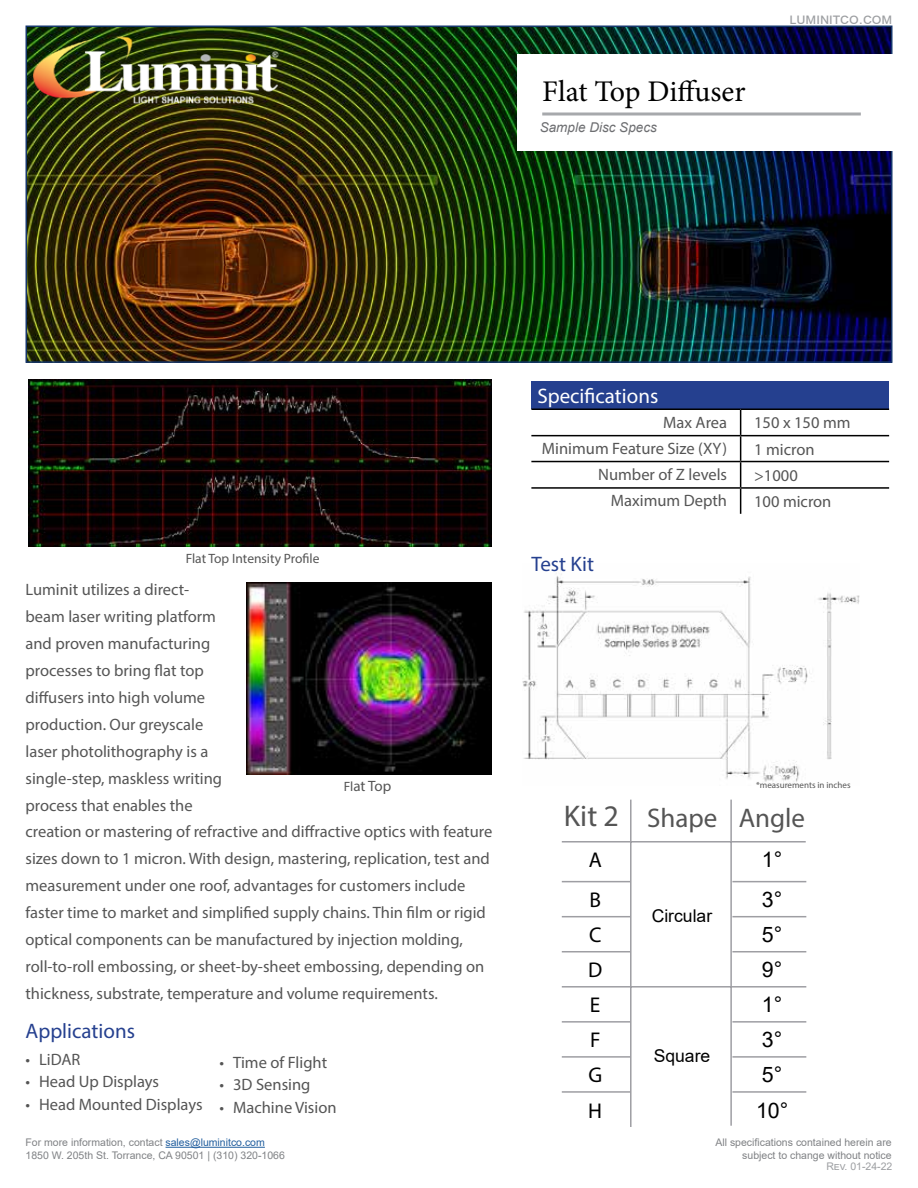
<style>
.page{position:relative;width:918px;height:1188px;background:#fff}
.page>*{position:absolute;margin:0;border:0;box-sizing:border-box;transform-origin:0 0}
.t1{font:30px "Minion Pro";color:#000}
.t2{font:30px "Myriad Pro";color:#555}
.t3{font:27px "Myriad Pro";color:#555}
.t4{font:21.45px/35.1px "Arial";color:#000}
.t5{font:21.45px/35.1px "Myriad Pro";color:#000}
.t6{font:21px "Myriad Pro";color:#25408f}
.t7{font:21px "Myriad Pro";color:#fff}
.t8{font:17.55px "Arial";color:#000}
.t9{font:16.5px/27px "Myriad Pro";color:#555}
.t10{font:15px "Arial";color:#9d9fa2}
.t11{font:15px "Myriad Pro";color:#555}
.t12{font:13.5px "Myriad Pro";color:#555}
.t13{font:italic 13.5px "Arial";color:#6d6e71}
.t14{font:10.5px/12.6px "Arial";color:#808285}
.t15{font:10.5px "Arial";color:#9d9fa2}
.t16{font:9px "Myriad Pro";color:#555}
.s1{font-size:13.5px}
.s2{color:#215e9e}
</style>
<div class="page">
<img style="left:247px;top:582px;width:245px;height:193px">
<img style="left:28px;top:379px;width:464px;height:167px">
<div style="left:531px;top:382px;width:358px;height:27px;background:#25408f"></div>
<hr style="left:531px;top:409px;width:210px;height:1px;background:#000">
<hr style="left:741px;top:409px;width:148px;height:1px;background:#000">
<hr style="left:531px;top:435px;width:210px;height:1px;background:#000">
<hr style="left:741px;top:435px;width:148px;height:1px;background:#000">
<hr style="left:531px;top:461px;width:210px;height:1px;background:#000">
<hr style="left:741px;top:461px;width:148px;height:1px;background:#000">
<hr style="left:531px;top:487px;width:210px;height:2px;background:#000">
<hr style="left:741px;top:487px;width:148px;height:2px;background:#000">
<svg style="left:740px;top:410px;width:1px;height:104px"></svg>
<hr style="left:562px;top:881px;width:69px;height:1px;background:#9e9ea3">
<hr style="left:562px;top:951px;width:69px;height:1px;background:#9e9ea3">
<hr style="left:562px;top:1021px;width:69px;height:2px;background:#9e9ea3">
<hr style="left:562px;top:1091px;width:69px;height:2px;background:#9e9ea3">
<hr style="left:732px;top:881px;width:74px;height:1px;background:#9e9ea3">
<hr style="left:732px;top:916px;width:74px;height:1px;background:#9e9ea3">
<hr style="left:562px;top:916px;width:69px;height:1px;background:#9e9ea3">
<hr style="left:732px;top:951px;width:74px;height:1px;background:#9e9ea3">
<hr style="left:562px;top:986px;width:244px;height:2px;background:#9e9ea3">
<hr style="left:732px;top:1021px;width:74px;height:2px;background:#9e9ea3">
<hr style="left:732px;top:1056px;width:74px;height:2px;background:#9e9ea3">
<hr style="left:562px;top:1056px;width:69px;height:2px;background:#9e9ea3">
<hr style="left:732px;top:1091px;width:74px;height:2px;background:#9e9ea3">
<hr style="left:630px;top:800px;width:2px;height:327px;background:#9e9ea3">
<hr style="left:730px;top:800px;width:2px;height:326px;background:#9e9ea3">
<hr style="left:562px;top:841px;width:244px;height:2px;background:#9e9ea3">
<img style="left:522px;top:570px;width:338px;height:216px">
<hr style="left:166px;top:1147px;width:99px;height:1px;background:#215e9e">
<img style="left:29px;top:29px;width:860px;height:331px">
<div style="left:26px;top:26px;width:866px;height:337px;border:2px solid #16376c"></div>
<div style="left:517px;top:54px;width:399px;height:96px;background:#fff"></div>
<svg style="left:542px;top:112px;width:319px;height:4px"></svg>
<img style="left:33px;top:28px;width:248px;height:76px">
<h1 class="t1" style="left:542px;top:72px;width:205px">Flat Top Diffuser</h1>
<p class="t13" style="left:540px;top:118px;width:119px">Sample Disc Specs</p>
<p class="t10" style="left:789px;top:9px;width:105px">luminitco.com</p>
<p class="t7" style="left:537px;top:383px;width:122px">Specifications</p>
<p class="t12" style="left:186px;top:550px;width:135px">Flat Top Intensity Profile</p>
<p class="t9" style="left:26px;top:575px;width:198px">Luminit utilizes a direct&shy;beam laser writing platform and proven manufacturing processes to bring flat top diffusers into high volume production. Our greyscale laser photolithography is a single-step, maskless writing process that enables the</p>
<p class="t11" style="left:344px;top:777px;width:49px"><span class="s1">Fl</span>at Top</p>
<p class="t9" style="left:25px;top:818px;width:468px">creation or mastering of refractive and diffractive optics with feature sizes down to 1 micron. With design, mastering, replication, test and measurement under one roof, advantages for customers include faster time to market and simplified supply chains. Thin film or rigid optical components can be manufactured by injection molding, roll-to-roll embossing, or sheet-by-sheet embossing, depending on thickness, substrate, temperature and volume requirements.</p>
<p class="t6" style="left:26px;top:1018px;width:111px">Applications</p>
<p class="t9" style="left:26px;top:1046px;width:56px">• LiDAR</p>
<p class="t9" style="left:26px;top:1068px;width:135px">• Head Up Displays</p>
<p class="t9" style="left:26px;top:1091px;width:179px">• Head Mounted Displays</p>
<p class="t9" style="left:220px;top:1048px;width:109px">• Time of Flight</p>
<p class="t9" style="left:220px;top:1071px;width:92px">• 3D Sensing</p>
<p class="t9" style="left:220px;top:1093px;width:118px">• Machine Vision</p>
<p class="t9" style="left:663px;top:408px;width:65px">Max Area</p>
<p class="t9" style="left:754px;top:409px;width:98px">150 x 150 mm</p>
<p class="t9" style="left:542px;top:435px;width:187px">Minimum Feature Size (XY)</p>
<p class="t9" style="left:754px;top:435px;width:62px">1 micron</p>
<p class="t9" style="left:598px;top:461px;width:130px">Number of Z levels</p>
<p class="t9" style="left:754px;top:461px;width:45px">&gt;1000</p>
<p class="t9" style="left:611px;top:487px;width:118px">Maximum Depth</p>
<p class="t9" style="left:754px;top:488px;width:79px">100 micron</p>
<p class="t6" style="left:531px;top:551px;width:64px">Test Kit</p>
<h1 class="t2" style="left:564px;top:797px;width:57px">Kit 2</h1>
<h3 class="t5" style="left:589px;top:840px;width:15px;line-height:39.9px">A<br>B</h3>
<h3 class="t5" style="left:588px;top:917px;width:16px;text-align:justify">C D E F G H</h3>
<p class="t16" style="left:756px;top:780px;width:96px">*measurements in inches</p>
<h2 class="t3" style="left:647px;top:801px;width:160px">Shape Angle</h2>
<p class="t8" style="left:652px;top:903px;width:62px">Circular</p>
<p class="t8" style="left:654px;top:1044px;width:58px">Square</p>
<h3 class="t4" style="left:762px;top:840px;width:22px;line-height:39.9px">1°<br>3°</h3>
<h3 class="t4" style="left:762px;top:917px;width:22px;text-align:justify">5° 9° 1° 3° 5°</h3>
<h3 class="t4" style="left:756px;top:1092px;width:34px">10°</h3>
<p class="t14" style="left:26px;top:1136px;width:261px">For more information, contact <span class="s2">sales@luminitco.com<br></span>1850 W. 205th St. Torrance, CA 90501 | (310) 320-1066</p>
<p class="t14" style="left:715px;top:1136px;width:178px;text-align:right">All specifications contained herein are subject to change without notice</p>
<p class="t15" style="left:826px;top:1159px;width:68px">Rev. 01-24-22</p>
</div>
